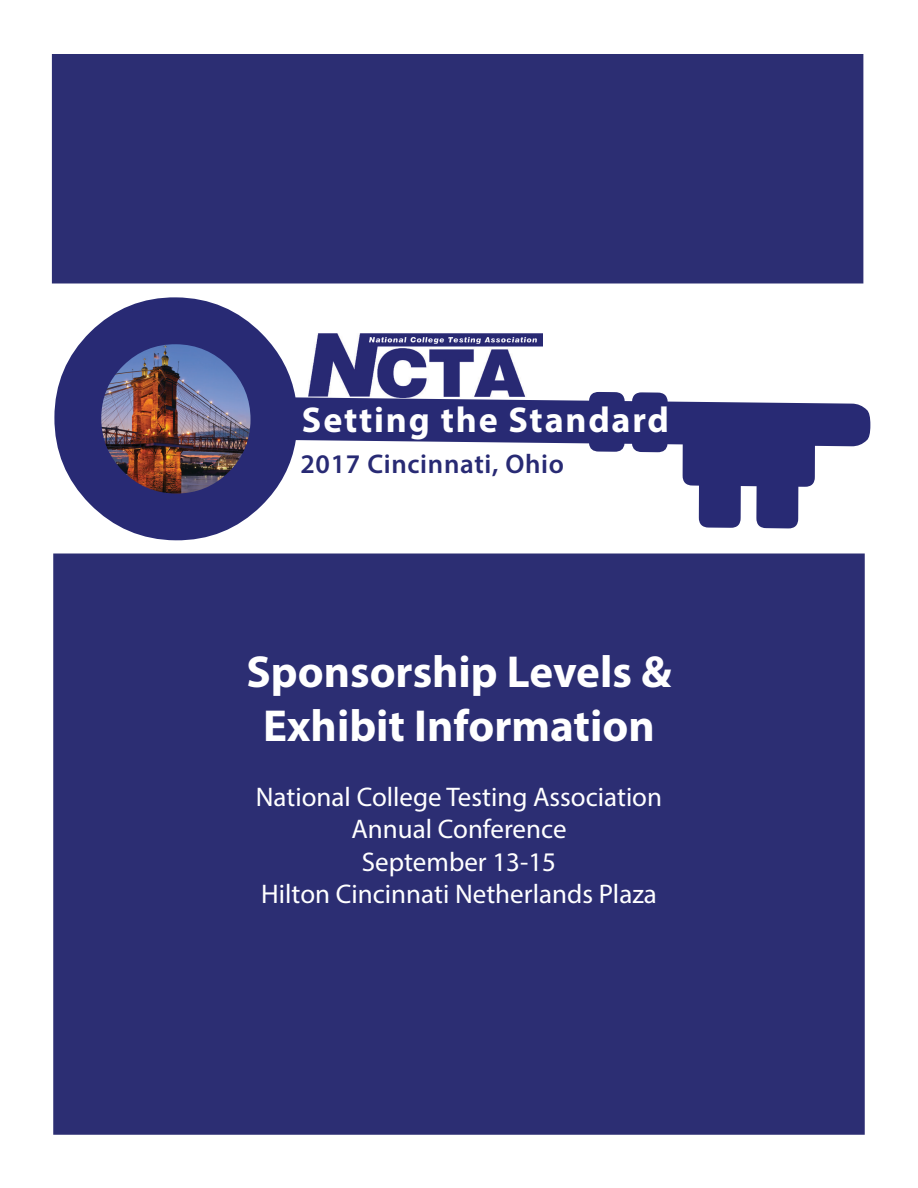
<style>
.page{position:relative;width:918px;height:1188px;background:#fff}
.page>*{position:absolute;margin:0;border:0;box-sizing:border-box;transform-origin:0 0}
.t1{font:700 45px "Myriad Pro";color:#fff}
.t2{font:700 36px "Myriad Pro";letter-spacing:.05em;color:#fff}
.t3{font:27px "Myriad Pro";color:#fff}
.t4{font:600 27px "Myriad Pro";letter-spacing:.025em;color:#282a74}
</style>
<div class="page">
<div style="left:53px;top:554px;width:812px;height:581px;background:#2c2e73;border:2px solid #2c2e73"></div>
<svg style="left:54px;top:297px;width:816px;height:244px"></svg>
<div style="left:52px;top:54px;width:811px;height:230px;background:#2c2e73;border:2px solid #2c2e73"></div>
<p class="t2" style="left:302px;top:396px;width:369px">Setting the Standard</p>
<p class="t4" style="left:300px;top:447px;width:265px">2017 Cincinnati, Ohio</p>
<p class="t1" style="left:246px;top:643px;width:427px">Sponsorship Levels &amp;</p>
<p class="t1" style="left:263px;top:697px;width:393px">Exhibit Information</p>
<p class="t3" style="left:256px;top:780px;width:408px">National College Testing Association</p>
<p class="t3" style="left:351px;top:813px;width:217px">Annual Conference</p>
<p class="t3" style="left:362px;top:845px;width:196px">September 13-15</p>
<p class="t3" style="left:261px;top:877px;width:397px">Hilton Cincinnati Netherlands Plaza</p>
</div>
